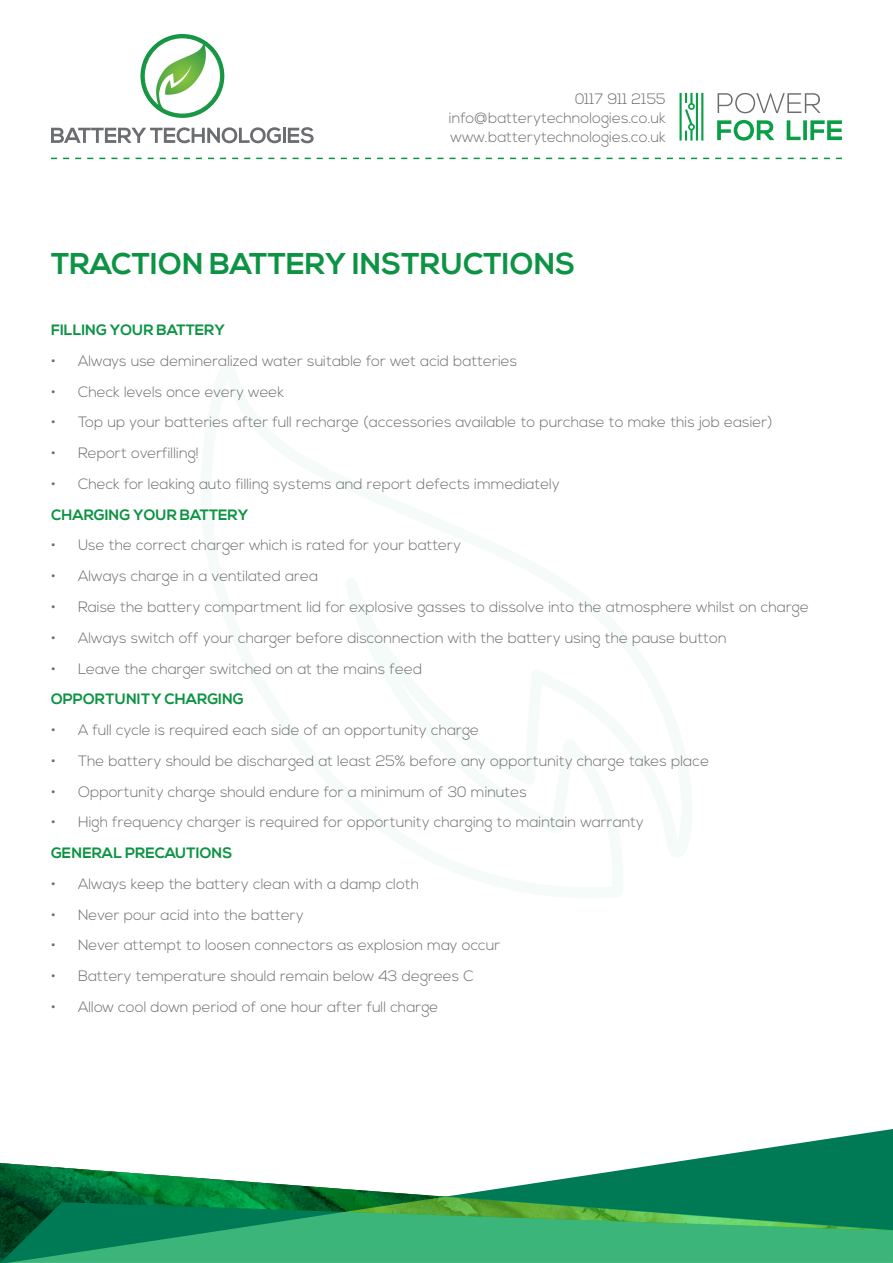
<style>
.page{position:relative;width:893px;height:1263px;background:#fff}
.page>*{position:absolute;margin:0;border:0;box-sizing:border-box;transform-origin:0 0}
.t1{font:700 30px "Nexa";color:#0d9344}
.t2{font:300 15px "Nexa";color:#6c6d70}
.t3{font:700 15px "Nexa";color:#0d9344}
</style>
<div class="page">
<svg style="left:140px;top:34px;width:84px;height:84px"></svg>
<svg style="left:51px;top:127px;width:230px;height:16px"></svg>
<hr style="left:283px;top:128px;width:3px;height:15px;background:#6c6d70">
<svg style="left:288px;top:127px;width:26px;height:16px"></svg>
<svg style="left:51px;top:158px;width:791px;height:1px"></svg>
<hr style="left:696px;top:93px;width:2px;height:48px;background:#0a9f46">
<hr style="left:701px;top:93px;width:2px;height:48px;background:#0a9f46">
<hr style="left:679px;top:93px;width:3px;height:48px;background:#0a9f46">
<div style="left:688px;top:124px;width:7px;height:6px;border:2px solid #0a9f46;border-radius:50%"></div>
<div style="left:688px;top:103px;width:7px;height:7px;border:2px solid #0a9f46;border-radius:50%"></div>
<svg style="left:685px;top:93px;width:9px;height:48px"></svg>
<svg style="left:717px;top:120px;width:125px;height:21px"></svg>
<svg style="left:718px;top:93px;width:103px;height:20px"></svg>
<svg style="left:668px;top:1129px;width:225px;height:34px"></svg>
<img style="left:0;top:1163px;width:893px;height:100px">
<p class="t2" style="left:575px;top:90px;width:92px">0117 911 2155</p>
<p class="t2" style="left:449px;top:109px;width:218px">info@batterytechnologies.co.uk</p>
<p class="t2" style="left:451px;top:128px;width:217px">www.batterytechnologies.co.uk</p>
<p class="t1" style="left:51px;top:246px;width:526px">TRACTION BATTERY INSTRUCTIONS</p>
<p class="t3" style="left:51px;top:321px;width:175px">FILLING YOUR BATTERY</p>
<p class="t2" style="left:51px;top:352px;width:468px">• Always use demineralized water suitable for wet acid batteries</p>
<p class="t2" style="left:51px;top:383px;width:234px">• Check levels once every week</p>
<p class="t2" style="left:51px;top:414px;width:723px">• Top up your batteries after full recharge (accessories available to purchase to make this job easier)</p>
<p class="t2" style="left:51px;top:444px;width:149px">• Report overfilling!</p>
<p class="t2" style="left:51px;top:475px;width:510px">• Check for leaking auto filling systems and report defects immediately</p>
<p class="t3" style="left:51px;top:506px;width:199px">CHARGING YOUR BATTERY</p>
<p class="t2" style="left:51px;top:537px;width:412px">• Use the correct charger which is rated for your battery</p>
<p class="t2" style="left:51px;top:567px;width:269px">• Always charge in a ventilated area</p>
<p class="t2" style="left:51px;top:598px;width:759px">• Raise the battery compartment lid for explosive gasses to dissolve into the atmosphere whilst on charge</p>
<p class="t2" style="left:51px;top:629px;width:677px">• Always switch off your charger before disconnection with the battery using the pause button</p>
<p class="t2" style="left:51px;top:660px;width:373px">• Leave the charger switched on at the mains feed</p>
<p class="t3" style="left:51px;top:690px;width:194px">OPPORTUNITY CHARGING</p>
<p class="t2" style="left:51px;top:721px;width:430px">• A full cycle is required each side of an opportunity charge</p>
<p class="t2" style="left:51px;top:752px;width:660px">• The battery should be discharged at least 25% before any opportunity charge takes place</p>
<p class="t2" style="left:51px;top:783px;width:477px">• Opportunity charge should endure for a minimum of 30 minutes</p>
<p class="t2" style="left:51px;top:813px;width:594px">• High frequency charger is required for opportunity charging to maintain warranty</p>
<p class="t3" style="left:51px;top:844px;width:183px">GENERAL PRECAUTIONS</p>
<p class="t2" style="left:51px;top:875px;width:370px">• Always keep the battery clean with a damp cloth</p>
<p class="t2" style="left:51px;top:906px;width:254px">• Never pour acid into the battery</p>
<p class="t2" style="left:51px;top:936px;width:451px">• Never attempt to loosen connectors as explosion may occur</p>
<p class="t2" style="left:51px;top:967px;width:424px">• Battery temperature should remain below 43 degrees C</p>
<p class="t2" style="left:51px;top:998px;width:389px">• Allow cool down period of one hour after full charge</p>
</div>
